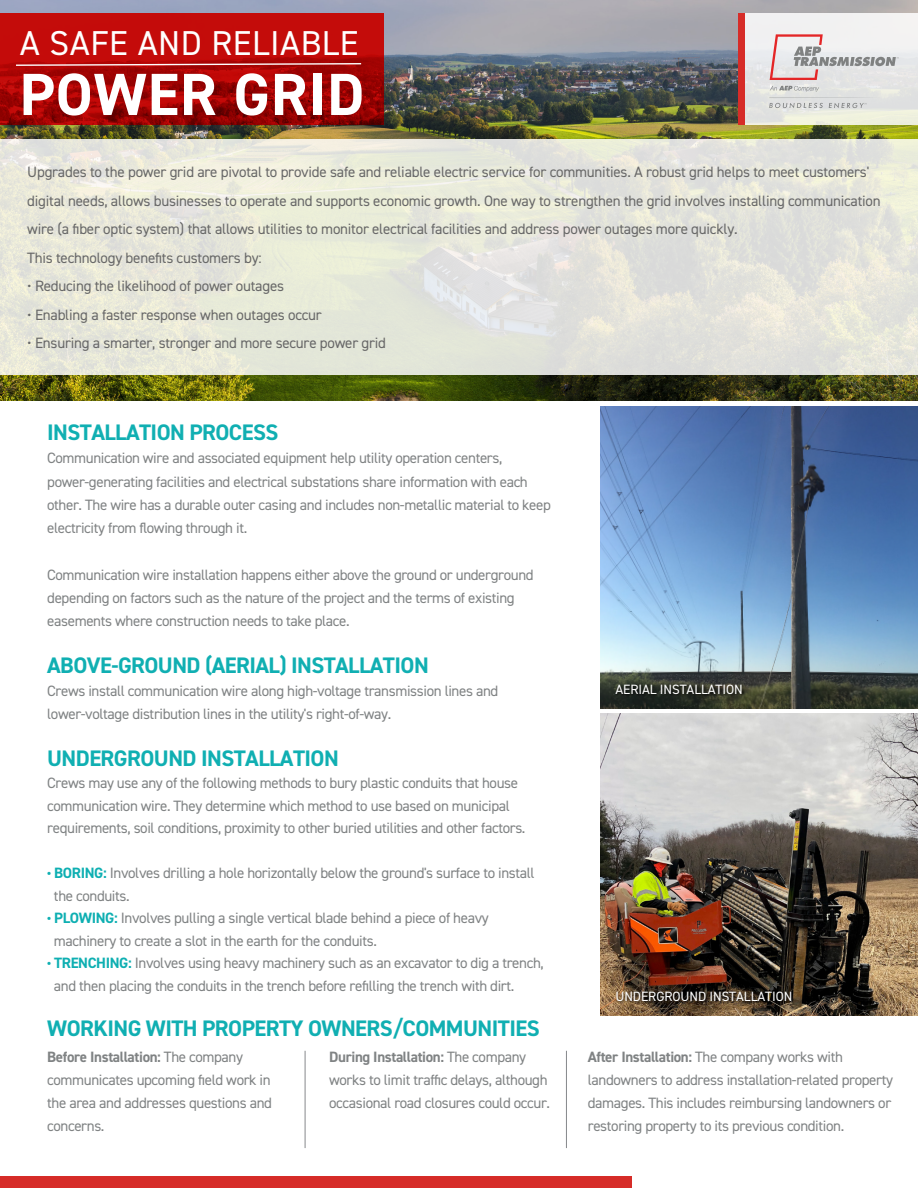
<style>
.page{position:relative;width:918px;height:1188px;background:#fff}
.page>*{position:absolute;margin:0;border:0;box-sizing:border-box;transform-origin:0 0}
.t1{font:700 59.7px "DIN2014";letter-spacing:.015em;color:#fff}
.t2{font:34.65px "DIN2014";letter-spacing:.015em;color:#fff}
.t3{font:700 22.5px "DIN2014";letter-spacing:-.025em;color:#10afb2}
.t4{font:15px/23.2px "DIN2014";letter-spacing:-.025em;color:#808384}
.t5{font:15px/28.5px "DIN2014";letter-spacing:-.015em;color:#686868}
.t6{font:13.5px "DIN2014";letter-spacing:-.005em;color:#fff}
.s1{font-weight:700;font-size:13.5px;color:#0eafb2}
.s2{font-weight:700;color:#0eafb2}
.s3{font-weight:700}
</style>
<div class="page">
<div style="left:0;top:1177px;width:632px;height:11px;background:#d62c28"></div>
<img style="left:0;top:0;width:918px;height:401px">
<svg style="left:0;top:13px;width:384px;height:112px;background:#ae0705"></svg>
<svg style="left:0;top:139px;width:918px;height:236px;background:#e5e6db"></svg>
<svg style="left:15px;top:62px;width:348px;height:5px;background:#c14848"></svg>
<img style="left:600px;top:407px;width:318px;height:302px">
<hr style="left:305px;top:1051px;width:1px;height:97px;background:#86888b">
<hr style="left:566px;top:1051px;width:1px;height:97px;background:#86888b">
<img style="left:613px;top:680px;width:134px;height:22px">
<div style="left:742px;top:13px;width:176px;height:112px;background:linear-gradient(to right,#e9e9e8,#ecede6)"></div>
<div style="left:739px;top:13px;width:6px;height:112px;background:#d62c28"></div>
<svg style="left:770px;top:86px;width:49px;height:6px"></svg>
<svg style="left:769px;top:98px;width:112px;height:10px"></svg>
<svg style="left:770px;top:34px;width:129px;height:46px"></svg>
<img style="left:600px;top:714px;width:318px;height:302px">
<img style="left:613px;top:987px;width:184px;height:22px">
<h2 class="t2" style="left:20px;top:21px;width:340px">A SAFE AND RELIABLE</h2>
<h1 class="t1" style="left:20px;top:55px;width:346px">POWER GRID</h1>
<p class="t5" style="left:27px;top:157px;width:855px">Upgrades to the power grid are pivotal to provide safe and reliable electric service for communities. A robust grid helps to meet customers' digital needs, allows businesses to operate and supports economic growth. One way to strengthen the grid involves installing communication wire (a fiber optic system) that allows utilities to monitor electrical facilities and address power outages more quickly.<br>This technology benefits customers by:</p>
<p class="t5" style="left:27px;top:271px;width:258px">• Reducing the likelihood of power outages</p>
<p class="t5" style="left:27px;top:300px;width:296px">• Enabling a faster response when outages occur</p>
<p class="t5" style="left:27px;top:328px;width:360px">• Ensuring a smarter, stronger and more secure power grid</p>
<h3 class="t3" style="left:47px;top:417px;width:233px">INSTALLATION PROCESS</h3>
<p class="t4" style="left:47px;top:446px;width:505px">Communication wire and associated equipment help utility operation centers, power-generating facilities and electrical substations share information with each other. The wire has a durable outer casing and includes non-metallic material to keep electricity from flowing through it.</p>
<p class="t4" style="left:47px;top:563px;width:488px">Communication wire installation happens either above the ground or underground depending on factors such as the nature of the project and the terms of existing easements where construction needs to take place.</p>
<h3 class="t3" style="left:47px;top:650px;width:383px">ABOVE-GROUND (AERIAL) INSTALLATION</h3>
<p class="t4" style="left:47px;top:679px;width:453px">Crews install communication wire along high-voltage transmission lines and lower-voltage distribution lines in the utility's right-of-way.</p>
<h3 class="t3" style="left:47px;top:743px;width:293px">UNDERGROUND INSTALLATION</h3>
<p class="t4" style="left:47px;top:771px;width:480px;line-height:22.5px">Crews may use any of the following methods to bury plastic conduits that house communication wire. They determine which method to use based on municipal requirements, soil conditions, proximity to other buried utilities and other factors.</p>
<p class="t4" style="left:54px;top:861px;width:482px;line-height:22.5px;text-indent:-7px"><span class="s1">•</span> <span class="s2">BORING:</span> Involves drilling a hole horizontally below the ground's surface to install the conduits.</p>
<p class="t4" style="left:54px;top:906px;width:436px;line-height:22.5px;text-indent:-7px"><span class="s1">•</span> <span class="s2">PLOWING:</span> Involves pulling a single vertical blade behind a piece of heavy machinery to create a slot in the earth for the conduits.</p>
<p class="t4" style="left:54px;top:951px;width:491px;line-height:22.5px;text-indent:-7px"><span class="s1">•</span> <span class="s2">TRENCHING:</span> Involves using heavy machinery such as an excavator to dig a trench, and then placing the conduits in the trench before refilling the trench with dirt.</p>
<h3 class="t3" style="left:47px;top:1014px;width:494px">WORKING WITH PROPERTY OWNERS/COMMUNITIES</h3>
<p class="t6" style="left:615px;top:681px;width:129px">AERIAL INSTALLATION</p>
<p class="t6" style="left:615px;top:988px;width:178px">UNDERGROUND INSTALLATION</p>
<p class="t4" style="left:47px;top:1044px;width:226px"><span class="s3">Before Installation:</span> The company communicates upcoming field work in the area and addresses questions and concerns.</p>
<p class="t4" style="left:329px;top:1044px;width:222px"><span class="s3">During Installation:</span> The company works to limit traffic delays, although occasional road closures could occur.</p>
<p class="t4" style="left:588px;top:1044px;width:307px"><span class="s3">After Installation:</span> The company works with landowners to address installation-related property damages. This includes reimbursing landowners or restoring property to its previous condition.</p>
</div>
